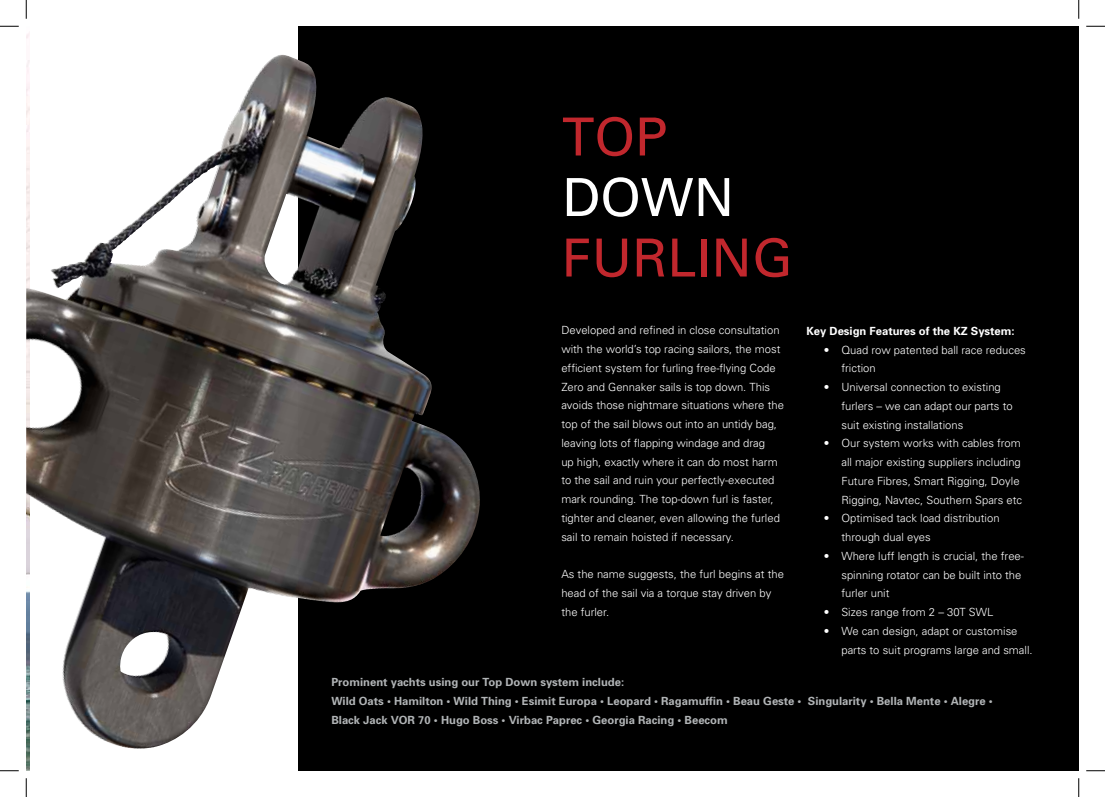
<style>
.page{position:relative;width:1105px;height:797px;background:#fff}
.page>*{position:absolute;margin:0;border:0;box-sizing:border-box;transform-origin:0 0}
.t1{font:52.5px "Univers";color:#c1272d}
.t2{font:52.5px "Univers";color:#fff}
.t3{font:300 11.25px/18.8px "Univers";color:#fff}
.t4{font:700 11.25px/18.8px "Univers";color:#b1b4b6}
.t5{font:700 11.25px "Univers";color:#fff}
</style>
<div class="page">
<div style="left:299px;top:26px;width:780px;height:744px;background:#000"></div>
<img style="left:26px;top:33px;width:4px;height:737px">
<img style="left:26px;top:55px;width:454px;height:697px">
<svg style="left:0;top:25px;width:19px;height:2px"></svg>
<svg style="left:1086px;top:25px;width:19px;height:2px"></svg>
<svg style="left:0;top:770px;width:19px;height:1px"></svg>
<svg style="left:1086px;top:770px;width:19px;height:1px"></svg>
<svg style="left:25px;top:0;width:2px;height:19px"></svg>
<svg style="left:25px;top:778px;width:2px;height:19px"></svg>
<svg style="left:1078px;top:0;width:1px;height:19px"></svg>
<svg style="left:1078px;top:778px;width:1px;height:19px"></svg>
<h1 class="t1" style="left:562px;top:104px;width:107px">TOP</h1>
<h1 class="t2" style="left:562px;top:165px;width:174px">DOWN</h1>
<h1 class="t1" style="left:562px;top:225px;width:232px">FURLING</h1>
<p class="t3" style="left:561px;top:321px;width:224px">Developed and refined in close consultation with the world’s top racing sailors, the most efficient system for furling free-flying Code Zero and Gennaker sails is top down. This avoids those nightmare situations where the top of the sail blows out into an untidy bag, leaving lots of flapping windage and drag<br>up high, exactly where it can do most harm to the sail and ruin your perfectly-executed mark rounding. The top-down furl is faster, tighter and cleaner, even allowing the furled sail to remain hoisted if necessary.</p>
<p class="t3" style="left:561px;top:564px;width:224px">As the name suggests, the furl begins at the head of the sail via a torque stay driven by the furler.</p>
<p class="t5" style="left:806px;top:323px;width:210px">Key Design Features of the KZ System:</p>
<p class="t3" style="left:841px;top:340px;width:186px;text-indent:-18px">• Quad row patented ball race reduces friction</p>
<p class="t3" style="left:841px;top:377px;width:173px;text-indent:-18px">• Universal connection to existing furlers – we can adapt our parts to suit existing installations</p>
<p class="t3" style="left:841px;top:433px;width:182px;text-indent:-18px">• Our system works with cables from all major existing suppliers including Future Fibres, Smart Rigging, Doyle Rigging, Navtec, Southern Spars etc</p>
<p class="t3" style="left:841px;top:508px;width:160px;text-indent:-18px">• Optimised tack load distribution through dual eyes</p>
<p class="t3" style="left:841px;top:546px;width:184px;text-indent:-18px">• Where luff length is crucial, the free&shy;spinning rotator can be built into the furler unit</p>
<p class="t3" style="left:824px;top:602px;width:171px">• Sizes range from 2 – 30T SWL</p>
<p class="t3" style="left:841px;top:621px;width:193px;text-indent:-18px">• We can design, adapt or customise parts to suit programs large and small.</p>
<p class="t4" style="left:331px;top:672px;width:663px">Prominent yachts using our Top Down system include:<br>Wild Oats • Hamilton • Wild Thing • Esimit Europa • Leopard • Ragamuffin • Beau Geste • Singularity • Bella Mente • Alegre •<br>Black Jack VOR 70 • Hugo Boss • Virbac Paprec • Georgia Racing • Beecom</p>
</div>
